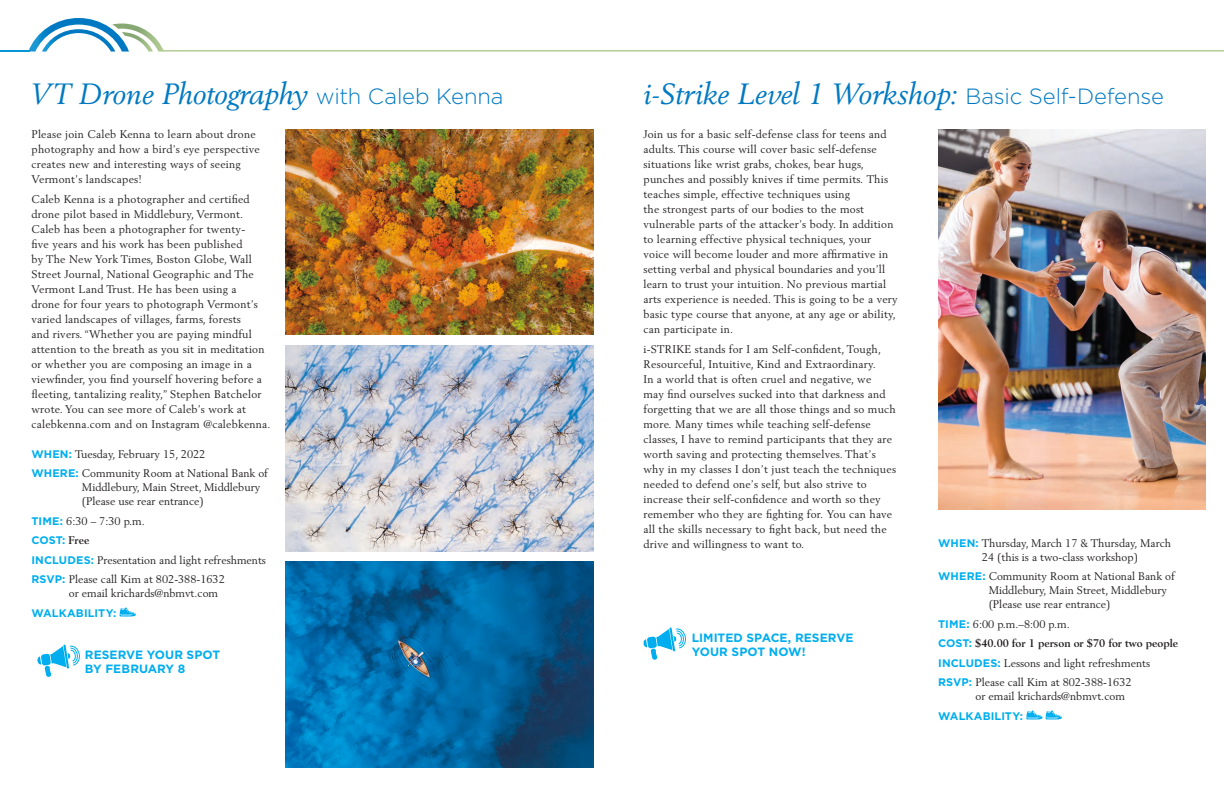
<style>
.page{position:relative;width:1224px;height:792px;background:#fff}
.page>*{position:absolute;margin:0;border:0;box-sizing:border-box;transform-origin:0 0}
.t1{font:italic 29px "Berling LT Std";letter-spacing:-.005em;color:#0079c2}
.t2{font:700 12px/14px "Gotham";letter-spacing:.005em;color:#00aeef}
.t3{font:11px/15px "Berling LT Std";letter-spacing:.02em;color:#231f20}
.t4{font:11px/19.5px "Berling LT Std";color:#231f20}
.t5{font:700 11px "Gotham";letter-spacing:.005em;color:#00aeef}
.s1{font-family:"Gotham";font-weight:300;font-style:normal;font-size:22px}
.s2{font-family:"Gotham";font-weight:700;color:#00aeef}
.s3{font-family:"Berling LT Std";color:#231f20}
.s4{font-weight:700}
</style>
<div class="page">
<svg style="left:120px;top:607px;width:16px;height:10px"></svg>
<svg style="left:1026px;top:710px;width:36px;height:10px"></svg>
<img style="left:286px;top:346px;width:308px;height:205px">
<img style="left:286px;top:130px;width:308px;height:205px">
<img style="left:286px;top:562px;width:308px;height:205px">
<svg style="left:37px;top:644px;width:43px;height:33px"></svg>
<svg style="left:643px;top:627px;width:43px;height:33px"></svg>
<img style="left:938px;top:130px;width:268px;height:380px">
<hr style="left:0;top:50px;width:29px;height:2px;background:#0696d7">
<svg style="left:29px;top:18px;width:134px;height:34px"></svg>
<hr style="left:162px;top:50px;width:1062px;height:2px;background:#b4cc95">
<h1 class="t1" style="left:30px;top:76px;width:474px">VT Drone Photography <span class="s1">with Caleb Kenna</span></h1>
<h1 class="t1" style="left:644px;top:76px;width:522px">i-Strike Level 1 Workshop: <span class="s1">Basic Self-Defense</span></h1>
<p class="t3" style="left:32px;top:127px;width:230px">Please join Caleb Kenna to learn about drone photography and how a bird’s eye perspective creates new and interesting ways of seeing Vermont’s landscapes!</p>
<p class="t3" style="left:32px;top:191px;width:241px">Caleb Kenna is a photographer and certified drone pilot based in Middlebury, Vermont.<br>Caleb has been a photographer for twenty-<br>five years and his work has been published<br>by The New York Times, Boston Globe, Wall Street Journal, National Geographic and The Vermont Land Trust. He has been using a<br>drone for four years to photograph Vermont’s varied landscapes of villages, farms, forests<br>and rivers. “Whether you are paying mindful attention to the breath as you sit in meditation or whether you are composing an image in a viewfinder, you find yourself hovering before a fleeting, tantalizing reality,” Stephen Batchelor wrote. You can see more of Caleb’s work at calebkenna.com and on Instagram @calebkenna.</p>
<p class="t4" style="left:32px;top:444px;width:238px"><span class="s2">WHEN:</span> Tuesday, February 15, 2022<br><span class="s2">WHERE:</span> Community Room at National Bank of</p>
<p class="t4" style="left:82px;top:480px;width:180px;line-height:14px">Middlebury, Main Street, Middlebury (Please use rear entrance)</p>
<p class="t3" style="left:32px;top:513px;width:115px"><span class="s2">TIME:</span> 6:30 – 7:30 p.m.</p>
<p class="t5" style="left:31px;top:534px;width:59px">COST: <span class="s3">Free</span></p>
<p class="t4" style="left:31px;top:550px;width:236px"><span class="s2">INCLUDES:</span> Presentation and light refreshments<br><span class="s2">RSVP:</span> Please call Kim at 802-388-1632</p>
<p class="t4" style="left:69px;top:583px;width:151px">or email krichards@nbmvt.com</p>
<p class="t5" style="left:32px;top:606px;width:86px">WALKABILITY:</p>
<p class="t2" style="left:85px;top:647px;width:137px">RESERVE YOUR SPOT<br>BY FEBRUARY 8</p>
<p class="t3" style="left:643px;top:127px;width:256px">Join us for a basic self-defense class for teens and adults. This course will cover basic self-defense situations like wrist grabs, chokes, bear hugs, punches and possibly knives if time permits. This teaches simple, effective techniques using<br>the strongest parts of our bodies to the most vulnerable parts of the attacker’s body. In addition to learning effective physical techniques, your voice will become louder and more affirmative in setting verbal and physical boundaries and you’ll learn to trust your intuition. No previous martial arts experience is needed. This is going to be a very basic type course that anyone, at any age or ability, can participate in.</p>
<p class="t3" style="left:643px;top:341px;width:254px">i-STRIKE stands for I am Self-confident, Tough, Resourceful, Intuitive, Kind and Extraordinary.<br>In a world that is often cruel and negative, we<br>may find ourselves sucked into that darkness and forgetting that we are all those things and so much more. Many times while teaching self-defense classes, I have to remind participants that they are worth saving and protecting themselves. That’s why in my classes I don’t just teach the techniques needed to defend one’s self, but also strive to increase their self-confidence and worth so they remember who they are fighting for. You can have all the skills necessary to fight back, but need the drive and willingness to want to.</p>
<p class="t2" style="left:692px;top:630px;width:163px">LIMITED SPACE, RESERVE<br>YOUR SPOT NOW!</p>
<p class="t4" style="left:982px;top:536px;width:191px;line-height:14px;text-indent:-44px"><span class="s2">WHEN:</span> Thursday, March 17 &amp; Thursday, March<br>24 (this is a two-class workshop)</p>
<p class="t4" style="left:989px;top:569px;width:188px;line-height:14px;text-indent:-50px"><span class="s2">WHERE:</span> Community Room at National Bank of<br>Middlebury, Main Street, Middlebury (Please use rear entrance)</p>
<p class="t4" style="left:938px;top:614px;width:241px"><span class="s2">TIME:</span> 6:00 p.m.–8:00 p.m.<br><span class="s2">COST:</span> <span class="s4">$40.00 for 1 person or $70 for two people </span><span class="s2">INCLUDES:</span> Lessons and light refreshments <span class="s2">RSVP:</span> Please call Kim at 802-388-1632</p>
<p class="t4" style="left:976px;top:686px;width:151px">or email krichards@nbmvt.com</p>
<p class="t5" style="left:938px;top:709px;width:86px">WALKABILITY:</p>
</div>
